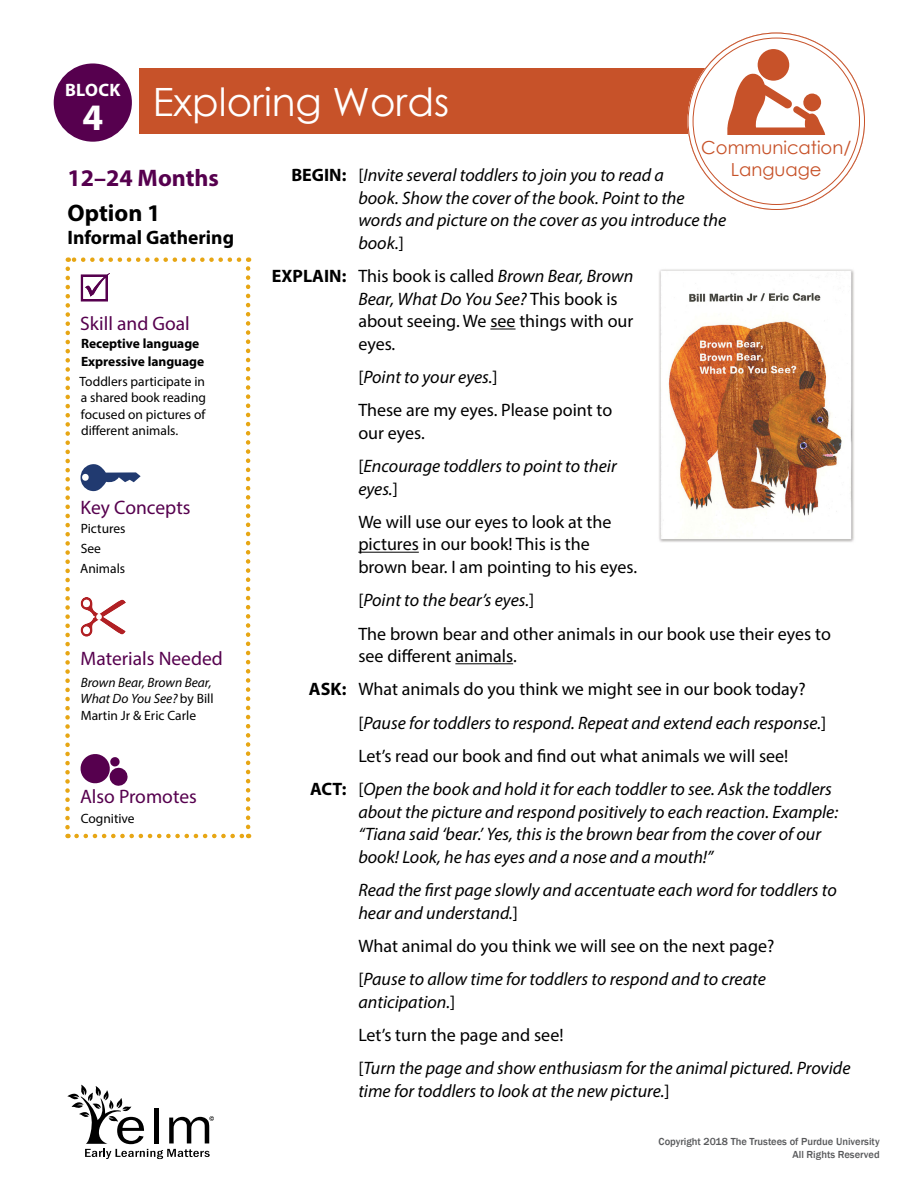
<style>
.page{position:relative;width:918px;height:1188px;background:#fff}
.page>*{position:absolute;margin:0;border:0;box-sizing:border-box;transform-origin:0 0}
.t1{font:39px "Century Gothic";color:#fff}
._1-10_Block_Day{font:700 37.5px "Myriad Pro";color:#fff}
._1-07_I-T_Age{font:700 24px "Myriad Pro";color:#56004e}
._1-11_I-T_Option_Sub{font:700 24px "Myriad Pro";color:#000}
._2-01_Sidebar_Subhea{font:19.5px "Myriad Pro";color:#56004e}
._1-08_Group_Size{font:700 19.5px "Myriad Pro";color:#000}
._3-03_Lesson_Body_GR{font:italic 18px/22.5px "Myriad Pro";color:#000}
._3-04_Lesson_Body_Bo{font:italic 18px/22.5px "Myriad Pro";color:#000}
._3-03_Lesson_Body_GR-2{font:18px/22.5px "Myriad Pro";color:#000}
._3-04_Lesson_Body_Bo-2{font:18px/22.5px "Myriad Pro";color:#000}
.t2{font:18px/21.6px "Century Gothic";color:#c75229;text-align:center}
._1-09_I-T_Block{font:700 18px "Myriad Pro";letter-spacing:.02em;color:#fff}
._2-02_Learning_Goal{font:13.5px/16.5px "Myriad Pro";color:#000;text-align:justify}
._2-07_Shared_Reading{font:italic 13.5px/16.5px "Myriad Pro";color:#000}
._2-02a_Skill{font:700 13.5px "Myriad Pro";color:#000}
._2-08_I-T_Key_Concep{font:13.5px "Myriad Pro";color:#000}
._2-05_I-T_Sidebar_Bo{font:13.5px "Myriad Pro";color:#000}
.t3{font:500 10.5px/12.6px "Franklin Gothic";color:#58595b;text-align:right}
.s1{font-style:normal}
.s2{font-weight:700;font-style:normal}
.s3{font-weight:700}
.s4{font-style:italic}
</style>
<div class="page">
<div style="left:140px;top:68px;width:571px;height:66px;background:#c75229"></div>
<div style="left:54px;top:63px;width:78px;height:79px;background:#56004e;border-radius:50%"></div>
<div style="left:691px;top:36px;width:171px;height:171px;background:#fff;border-radius:50%"></div>
<div style="left:688px;top:33px;width:177px;height:177px;border:6px solid #fff;border-radius:50%"></div>
<div style="left:758px;top:49px;width:31px;height:32px;background:#c75229;border-radius:50%"></div>
<svg style="left:727px;top:73px;width:98px;height:62px"></svg>
<svg style="left:81px;top:273px;width:29px;height:29px"></svg>
<svg style="left:81px;top:464px;width:60px;height:27px"></svg>
<svg style="left:81px;top:597px;width:45px;height:40px"></svg>
<svg style="left:81px;top:754px;width:47px;height:32px"></svg>
<svg style="left:77px;top:834px;width:172px;height:4px"></svg>
<svg style="left:246px;top:257px;width:4px;height:570px"></svg>
<svg style="left:68px;top:257px;width:171px;height:5px"></svg>
<svg style="left:65px;top:269px;width:5px;height:569px"></svg>
<img style="left:659px;top:269px;width:195px;height:273px">
<svg style="left:490px;top:329px;width:26px;height:1px"></svg>
<hr style="left:358px;top:552px;width:61px;height:1px;background:#000">
<hr style="left:455px;top:663px;width:58px;height:1px;background:#000">
<svg style="left:68px;top:1085px;width:146px;height:74px"></svg>
<p class="_1-09_I-T_Block" style="left:65px;top:78px;width:57px">BLOCK</p>
<p class="_1-10_Block_Day" style="left:82px;top:93px;width:22px">4</p>
<p class="t1" style="left:153px;top:75px;width:298px">Exploring Words</p>
<h1 class="_1-07_I-T_Age" style="left:68px;top:162px;width:153px">12–24 Months</h1>
<p class="_1-11_I-T_Option_Sub" style="left:68px;top:198px;width:95px">Option 1</p>
<h2 class="_1-08_Group_Size" style="left:68px;top:225px;width:168px">Informal Gathering</h2>
<p class="_2-01_Sidebar_Subhea" style="left:80px;top:311px;width:111px">Skill and Goal</p>
<p class="_2-02a_Skill" style="left:81px;top:335px;width:120px">Receptive language</p>
<p class="_2-02a_Skill" style="left:81px;top:353px;width:125px">Expressive language</p>
<p class="_2-02_Learning_Goal" style="left:80px;top:373px;width:128px">Toddlers participate in a shared book reading focused on pictures of different animals.</p>
<p class="_2-01_Sidebar_Subhea" style="left:81px;top:495px;width:111px">Key Concepts</p>
<p class="_2-08_I-T_Key_Concep" style="left:81px;top:521px;width:46px">Pictures</p>
<p class="_2-08_I-T_Key_Concep" style="left:81px;top:540px;width:22px">See</p>
<p class="_2-08_I-T_Key_Concep" style="left:80px;top:560px;width:47px">Animals</p>
<p class="_2-01_Sidebar_Subhea" style="left:81px;top:646px;width:144px">Materials Needed</p>
<p class="_2-07_Shared_Reading" style="left:80px;top:674px;width:135px">Brown Bear, Brown Bear,<br>What Do You See? <span class="s1">by Bill<br>Martin Jr &amp; Eric Carle</span></p>
<p class="_2-01_Sidebar_Subhea" style="left:80px;top:785px;width:118px">Also Promotes</p>
<p class="_2-05_I-T_Sidebar_Bo" style="left:81px;top:810px;width:55px">Cognitive</p>
<p class="t2" style="left:701px;top:137px;width:151px">Communication/<br>Language</p>
<p class="t2" style="left:731px;top:144px;width:92px">Language</p>
<p class="_3-04_Lesson_Body_Bo" style="left:358px;top:164px;width:370px;text-indent:-67px"><span class="s2">BEGIN:</span> <span class="s1">[</span>Invite several toddlers to join you to read a<br>book. Show the cover of the book. Point to the words and picture on the cover as you introduce the book.<span class="s1">]</span></p>
<p class="_3-04_Lesson_Body_Bo-2" style="left:358px;top:265px;width:277px;text-indent:-86px"><span class="s3">EXPLAIN:</span> This book is called <span class="s4">Brown Bear, Brown<br>Bear, What Do You See?</span> This book is about seeing. We see things with our eyes.</p>
<p class="_3-03_Lesson_Body_GR" style="left:358px;top:365px;width:141px"><span class="s1">[</span>Point to your eyes.<span class="s1">]</span></p>
<p class="_3-03_Lesson_Body_GR-2" style="left:358px;top:399px;width:256px">These are my eyes. Please point to our eyes.</p>
<p class="_3-03_Lesson_Body_GR" style="left:358px;top:455px;width:260px"><span class="s1">[</span>Encourage toddlers to point to their eyes.<span class="s1">]</span></p>
<p class="_3-03_Lesson_Body_GR-2" style="left:358px;top:510px;width:280px">We will use our eyes to look at the pictures in our book! This is the brown bear. I am pointing to his eyes.</p>
<p class="_3-03_Lesson_Body_GR" style="left:358px;top:589px;width:177px"><span class="s1">[</span>Point to the bear’s eyes.<span class="s1">]</span></p>
<p class="_3-03_Lesson_Body_GR-2" style="left:358px;top:622px;width:474px">The brown bear and other animals in our book use their eyes to see different animals.</p>
<p class="_3-04_Lesson_Body_Bo-2" style="left:309px;top:678px;width:498px"><span class="s3">ASK:</span> What animals do you think we might see in our book today?</p>
<p class="_3-03_Lesson_Body_GR" style="left:358px;top:711px;width:469px"><span class="s1">[</span>Pause for toddlers to respond. Repeat and extend each response.<span class="s1">]</span></p>
<p class="_3-03_Lesson_Body_GR-2" style="left:358px;top:744px;width:432px">Let’s read our book and find out what animals we will see!</p>
<p class="_3-04_Lesson_Body_Bo" style="left:358px;top:778px;width:481px;text-indent:-48px"><span class="s2">ACT:</span> <span class="s1">[</span>Open the book and hold it for each toddler to see. Ask the toddlers about the picture and respond positively to each reaction. Example: “Tiana said ‘bear.’ Yes, this is the brown bear from the cover of our book! Look, he has eyes and a nose and a mouth!”</p>
<p class="_3-03_Lesson_Body_GR" style="left:358px;top:878px;width:480px">Read the first page slowly and accentuate each word for toddlers to hear and understand.<span class="s1">]</span></p>
<p class="_3-03_Lesson_Body_GR-2" style="left:358px;top:934px;width:418px">What animal do you think we will see on the next page?</p>
<p class="_3-03_Lesson_Body_GR" style="left:358px;top:968px;width:409px"><span class="s1">[</span>Pause to allow time for toddlers to respond and to create anticipation.<span class="s1">]</span></p>
<p class="_3-03_Lesson_Body_GR-2" style="left:358px;top:1023px;width:207px">Let’s turn the page and see!</p>
<p class="_3-03_Lesson_Body_GR" style="left:358px;top:1057px;width:494px"><span class="s1">[</span>Turn the page and show enthusiasm for the animal pictured. Provide time for toddlers to look at the new picture.<span class="s1">]</span></p>
<p class="t3" style="left:659px;top:1136px;width:223px">Copyright 2018 The Trustees of Purdue University<br>All Rights Reserved</p>
</div>
